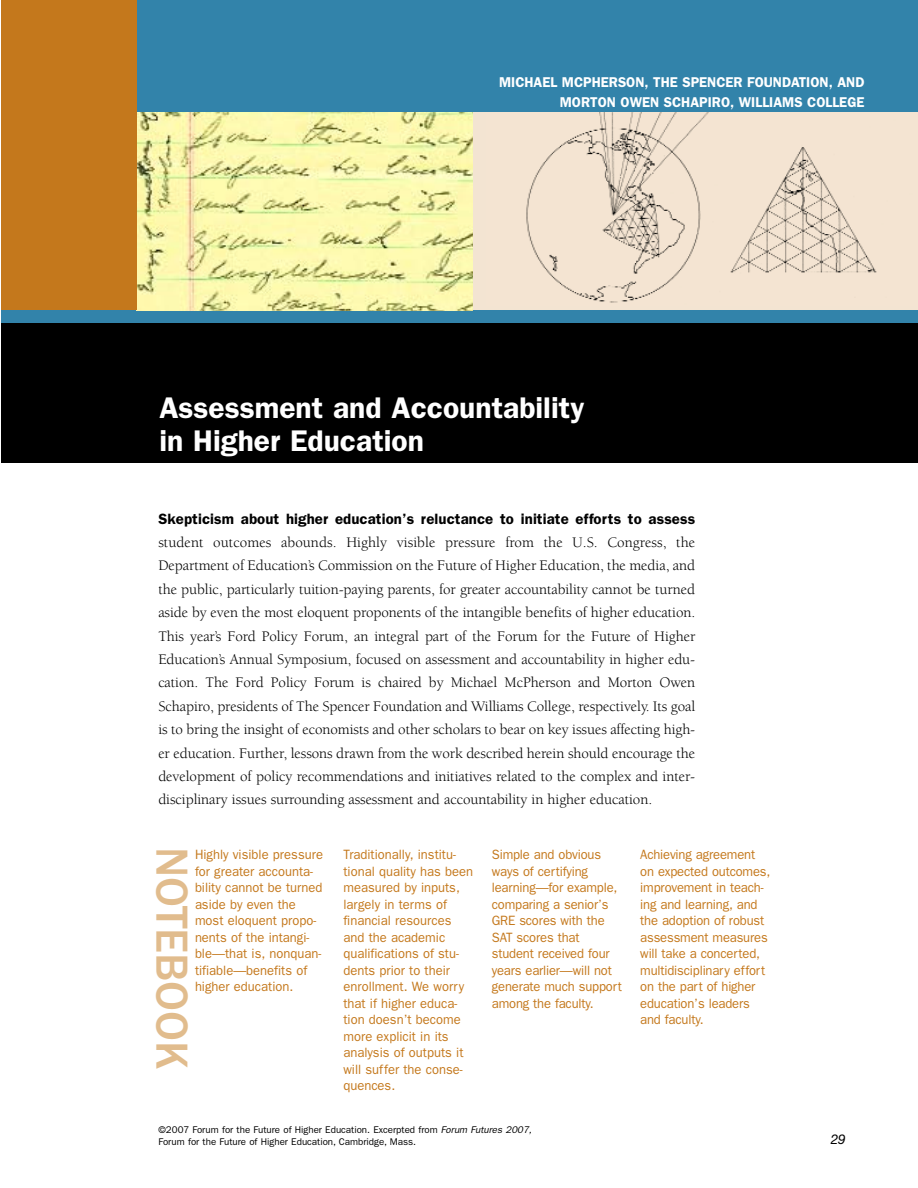
<style>
.page{position:relative;width:918px;height:1188px;background:#fff}
.page>*{position:absolute;margin:0;border:0;box-sizing:border-box;transform-origin:0 0}
.t1{font:500 46.5px "Franklin Gothic";color:#e1bc8d}
.t2{font:600 30px/33px "Franklin Gothic";color:#fff}
.t3{font:15px/23.4px "Berkeley";letter-spacing:-.005em;color:#000;text-align:justify}
.t4{font:600 15px "Franklin Gothic";letter-spacing:.005em;color:#000}
.t5{font:600 14.25px/19.5px "Franklin Gothic";color:#fff;text-align:right}
.t6{font:13.5px/16.5px "Franklin Gothic";color:#c4781c;scale:.96 1}
.t7{font:italic 13.5px "Helvetica Neue";color:#000}
.t8{font:9.75px/12px "Franklin Gothic";color:#000}
.s1{font-style:italic}
</style>
<div class="page">
<div style="left:2px;top:0;width:916px;height:324px;background:#3283aa"></div>
<div style="left:2px;top:323px;width:916px;height:140px;background:#000"></div>
<div style="left:463px;top:113px;width:455px;height:197px;background:#f3e4d2"></div>
<img style="left:526px;top:113px;width:351px;height:190px">
<img style="left:137px;top:113px;width:335px;height:197px">
<div style="left:1px;top:0;width:136px;height:310px;background:#c4781c"></div>
<p class="t5" style="left:499px;top:74px;width:367px">MICHAEL MCPHERSON, THE SPENCER FOUNDATION, AND<br>MORTON OWEN SCHAPIRO, WILLIAMS COLLEGE</p>
<h2 class="t2" style="left:159px;top:394px;width:427px">Assessment and Accountability in Higher Education</h2>
<p class="t4" style="left:158px;top:513px;width:538px">Skepticism about higher education’s reluctance to initiate efforts to assess</p>
<p class="t3" style="left:158px;top:532px;width:538px">student outcomes abounds. Highly visible pressure from the U.S. Congress, the Department of Education’s Commission on the Future of Higher Education, the media, and the public, particularly tuition-paying parents, for greater accountability cannot be turned aside by even the most eloquent proponents of the intangible benefits of higher education.<br>This year’s Ford Policy Forum, an integral part of the Forum for the Future of Higher Education’s Annual Symposium, focused on assessment and accountability in higher edu&shy;cation. The Ford Policy Forum is chaired by Michael McPherson and Morton Owen Schapiro, presidents of The Spencer Foundation and Williams College, respectively. Its goal is to bring the insight of economists and other scholars to bear on key issues affecting high&shy;er education. Further, lessons drawn from the work described herein should encourage the development of policy recommendations and initiatives related to the complex and inter&shy;disciplinary issues surrounding assessment and accountability in higher education.</p>
<p class="t6" style="left:195px;top:847px;width:135px">Highly visible pressure for greater accounta&shy;bility cannot be turned aside by even the most eloquent propo&shy;nents of the intangi&shy;ble—that is, nonquan&shy;tifiable—benefits of higher education.</p>
<p class="t6" style="left:343px;top:847px;width:137px">Traditionally, institu&shy;tional quality has been measured by inputs, largely in terms of financial resources and the academic qualifications of stu&shy;dents prior to their enrollment. We worry that if higher educa&shy;tion doesn’t become more explicit in its analysis of outputs it will suffer the conse&shy;quences.</p>
<p class="t6" style="left:492px;top:847px;width:137px">Simple and obvious ways of certifying learning—for example, comparing a senior’s<br>GRE scores with the<br>SAT scores that student received four years earlier—will not generate much support among the faculty.</p>
<p class="t6" style="left:640px;top:847px;width:137px">Achieving agreement on expected outcomes, improvement in teach&shy;ing and learning, and the adoption of robust assessment measures will take a concerted, multidisciplinary effort on the part of higher education’s leaders and faculty.</p>
<h1 class="t1" style="left:188px;top:847px;width:224px;rotate:90deg">NOTEBOOK</h1>
<p class="t8" style="left:159px;top:1124px;width:376px">©2007 Forum for the Future of Higher Education. Excerpted from <span class="s1">Forum Futures 2007,<br></span>Forum for the Future of Higher Education, Cambridge, Mass.</p>
<p class="t7" style="left:831px;top:1134px;width:17px">29</p>
</div>
